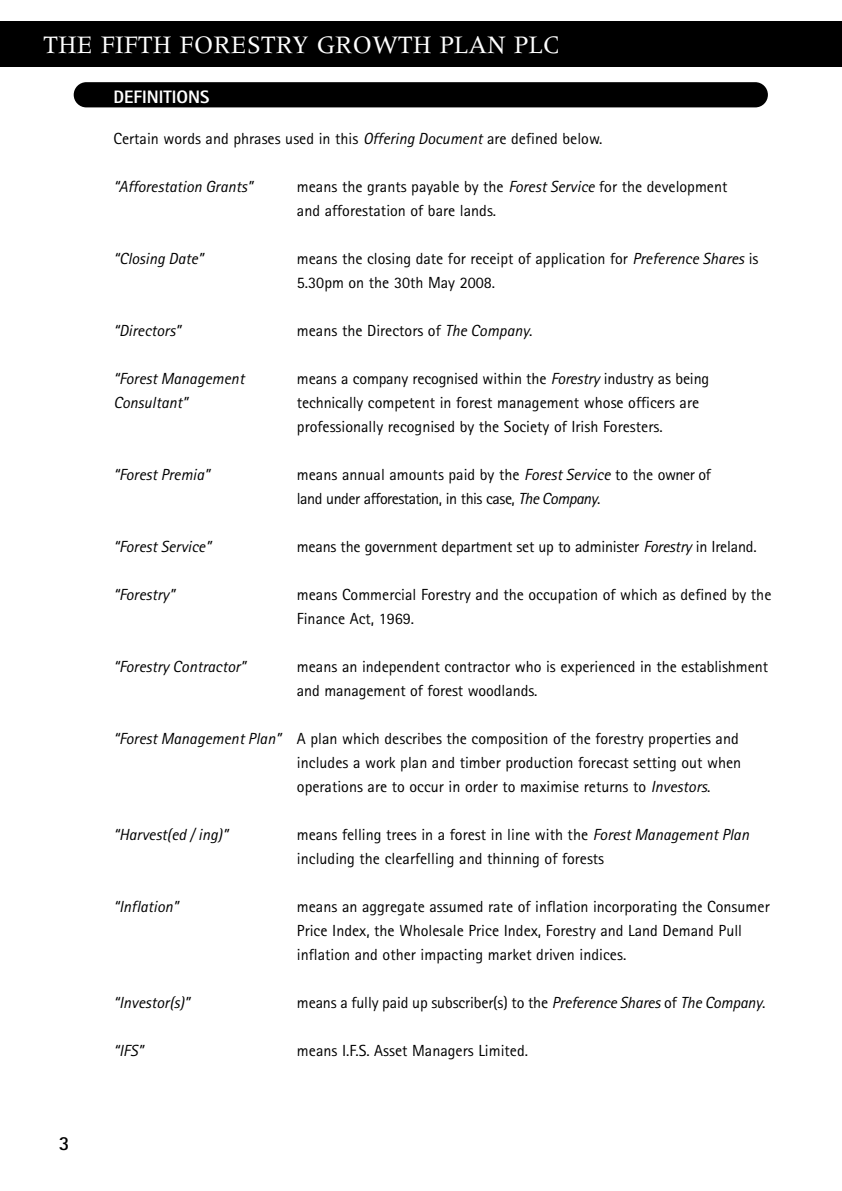
<style>
.page{position:relative;width:842px;height:1191px;background:#fff}
.page>*{position:absolute;margin:0;border:0;box-sizing:border-box;transform-origin:0 0}
.t1{font:26px "Meridien";color:#fff}
.t2{font:700 20px "Rotis Sans Serif";color:#000}
.t3{font:800 18px "Rotis Sans Serif";color:#fff}
.t4{font:16px/24px "Rotis Sans Serif";color:#000}
.t5{font:italic 16px "Rotis Sans Serif";color:#000}
.t6{font:16px/24px "Rotis Sans Serif";letter-spacing:-.03em;color:#000}
.s1{font-style:italic}
</style>
<div class="page">
<div style="left:74px;top:82px;width:694px;height:25px;background:#000;border-radius:13px"></div>
<div style="left:0;top:21px;width:842px;height:46px;background:#000"></div>
<h1 class="t1" style="left:44px;top:35px;width:518px">THE FIFTH FORESTRY GROWTH PLAN PLC</h1>
<p class="t2" style="left:59px;top:1136px;width:12px">3</p>
<p class="t3" style="left:113px;top:90px;width:97px">DEFINITIONS</p>
<p class="t4" style="left:113px;top:128px;width:490px">Certain words and phrases used in this <span class="s1">Offering Document</span> are defined below.</p>
<p class="t5" style="left:113px;top:181px;width:141px">“Afforestation Grants”</p>
<p class="t4" style="left:297px;top:176px;width:432px">means the grants payable by the <span class="s1">Forest Service</span> for the development and afforestation of bare lands.</p>
<p class="t5" style="left:113px;top:253px;width:92px">“Closing Date”</p>
<p class="t4" style="left:297px;top:248px;width:463px">means the closing date for receipt of application for <span class="s1">Preference Shares</span> is<br>5.30pm on the 30th May 2008.</p>
<p class="t5" style="left:113px;top:325px;width:69px">“Directors”</p>
<p class="t4" style="left:297px;top:320px;width:237px">means the Directors of <span class="s1">The Company</span>.</p>
<p class="t5" style="left:113px;top:373px;width:132px">“Forest Management</p>
<p class="t4" style="left:297px;top:368px;width:414px">means a company recognised within the <span class="s1">Forestry</span> industry as being</p>
<p class="t5" style="left:113px;top:397px;width:76px">Consultant”</p>
<p class="t4" style="left:297px;top:392px;width:404px">technically competent in forest management whose officers are professionally recognised by the Society of Irish Foresters.</p>
<p class="t5" style="left:113px;top:469px;width:98px">“Forest Premia”</p>
<p class="t6" style="left:297px;top:464px;width:415px">means annual amounts paid by the <span class="s1">Forest Service</span> to the owner of land under afforestation, in this case, <span class="s1">The Company</span>.</p>
<p class="t5" style="left:113px;top:541px;width:99px">“Forest Service”</p>
<p class="t4" style="left:297px;top:536px;width:461px">means the government department set up to administer <span class="s1">Forestry</span> in Ireland.</p>
<p class="t5" style="left:113px;top:589px;width:63px">“Forestry”</p>
<p class="t4" style="left:297px;top:584px;width:476px">means Commercial Forestry and the occupation of which as defined by the<br>Finance Act, 1969.</p>
<p class="t5" style="left:113px;top:661px;width:134px">“Forestry Contractor”</p>
<p class="t4" style="left:297px;top:656px;width:473px">means an independent contractor who is experienced in the establishment and management of forest woodlands.</p>
<p class="t4" style="left:297px;top:728px;width:446px;text-indent:-184px"><span class="s1">“Forest Management Plan”</span> A plan which describes the composition of the forestry properties and includes a work plan and timber production forecast setting out when operations are to occur in order to maximise returns to <span class="s1">Investors</span>.</p>
<p class="t5" style="left:113px;top:829px;width:116px">“Harvest(ed / ing)”</p>
<p class="t4" style="left:297px;top:824px;width:454px">means felling trees in a forest in line with the <span class="s1">Forest Management Plan </span>including the clearfelling and thinning of forests</p>
<p class="t5" style="left:113px;top:901px;width:67px">“Inflation”</p>
<p class="t4" style="left:297px;top:896px;width:474px">means an aggregate assumed rate of inflation incorporating the Consumer<br>Price Index, the Wholesale Price Index, Forestry and Land Demand Pull inflation and other impacting market driven indices.</p>
<p class="t5" style="left:113px;top:997px;width:78px">“Investor(s)”</p>
<p class="t4" style="left:297px;top:992px;width:470px">means a fully paid up subscriber(s) to the <span class="s1">Preference Shares</span> of <span class="s1">The Company</span>.</p>
<p class="t5" style="left:113px;top:1045px;width:32px">“IFS”</p>
<p class="t4" style="left:297px;top:1040px;width:233px">means I.F.S. Asset Managers Limited.</p>
</div>
